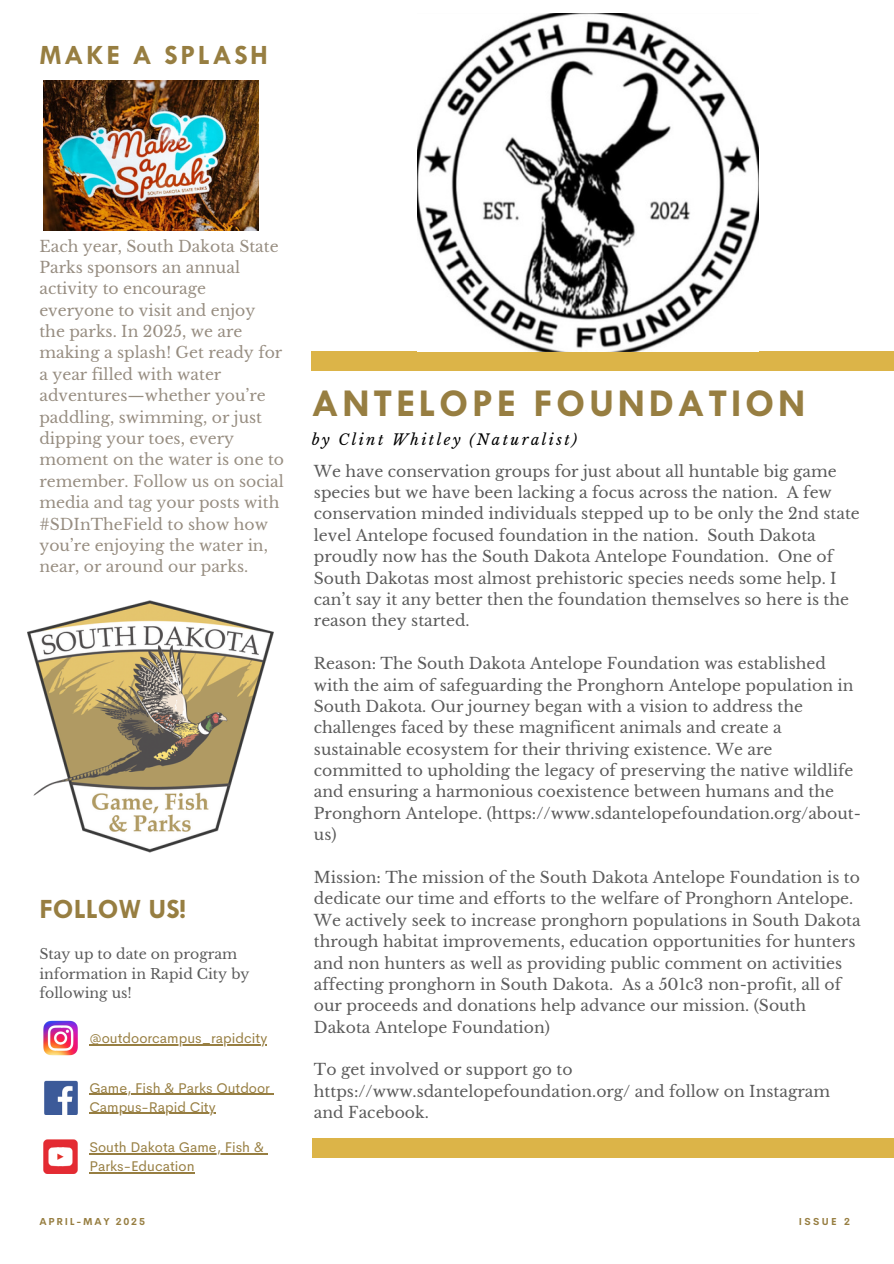
<style>
.page{position:relative;width:894px;height:1264px;background:#fff}
.page>*{position:absolute;margin:0;border:0;box-sizing:border-box;transform-origin:0 0}
.t1{font:700 39.75px "Tw Cen MT Std";letter-spacing:.09em;color:#977e41}
.t2{font:700 28.2px "Tw Cen MT Std";letter-spacing:.09em;color:#977e41}
.t3{font:700 28.2px "Tw Cen MT Std";color:#977e41}
.t4{font:15.6px/21.3px "Libre Baskerville";color:#000}
.t5{font:15.6px/21.3px "Libre Baskerville";color:#5e4f3c}
.t6{font:italic 14.85px "Libre Baskerville";letter-spacing:.16em;color:#000}
.t7{font:14.1px/19.2px "Cerebri Sans";color:#977e41}
.t8{font:14.1px/19.2px "Libre Baskerville";color:#000}
.t9{font:700 9.9px "Cerebri Sans";letter-spacing:.18em;color:#977e41}
</style>
<div class="page">
<img style="left:27px;top:601px;width:246px;height:252px">
<div style="left:311px;top:1138px;width:582px;height:19px;background:#dcb448"></div>
<div style="left:311px;top:352px;width:582px;height:19px;background:#dcb448"></div>
<img style="left:44px;top:1080px;width:34px;height:34px">
<img style="left:43px;top:1139px;width:35px;height:34px">
<img style="left:43px;top:1020px;width:35px;height:35px">
<img style="left:43px;top:80px;width:215px;height:150px">
<img style="left:417px;top:14px;width:341px;height:337px">
<hr style="left:89px;top:1093px;width:181px;height:1px;background:#977e41">
<hr style="left:89px;top:1112px;width:126px;height:1px;background:#977e41">
<hr style="left:89px;top:1044px;width:178px;height:1px;background:#977e41">
<hr style="left:89px;top:1152px;width:175px;height:2px;background:#977e41">
<hr style="left:89px;top:1172px;width:105px;height:1px;background:#977e41">
<p class="t2" style="left:39px;top:46px;width:230px">MAKE A SPLASH</p>
<p class="t5" style="left:39px;top:235px;width:246px">Each year, South Dakota State<br>Parks sponsors an annual activity to encourage everyone to visit and enjoy the parks. In 2025, we are making a splash! Get ready for a year filled with water adventures—whether you’re paddling, swimming, or just dipping your toes, every moment on the water is one to remember. Follow us on social media and tag your posts with #SDInTheField to show how you’re enjoying the water in, near, or around our parks.</p>
<h3 class="t3" style="left:39px;top:899px;width:148px">FOLLOW US!</h3>
<p class="t8" style="left:39px;top:944px;width:211px">Stay up to date on program information in Rapid City by following us!</p>
<p class="t7" style="left:89px;top:1028px;width:179px">@outdoorcampus_rapidcity</p>
<p class="t7" style="left:89px;top:1077px;width:182px">Game, Fish &amp; Parks Outdoor</p>
<p class="t7" style="left:89px;top:1097px;width:128px">Campus-Rapid City</p>
<h3 class="t7" style="left:89px;top:1137px;width:176px">South Dakota Game, Fish &amp;<br>Parks-Education</h3>
<p class="t9" style="left:39px;top:1214px;width:107px">APRIL-MAY 2025</p>
<h2 class="t1" style="left:311px;top:390px;width:495px">ANTELOPE FOUNDATION</h2>
<h3 class="t6" style="left:311px;top:430px;width:267px">by Clint Whitley (Naturalist)</h3>
<p class="t4" style="left:314px;top:460px;width:547px">We have conservation groups for just about all huntable big game species but we have been lacking a focus across the nation. A few conservation minded individuals stepped up to be only the 2nd state level Antelope focused foundation in the nation. South Dakota proudly now has the South Dakota Antelope Foundation. One of South Dakotas most almost prehistoric species needs some help. I can’t say it any better then the foundation themselves so here is the reason they started.</p>
<p class="t4" style="left:314px;top:653px;width:548px">Reason: The South Dakota Antelope Foundation was established with the aim of safeguarding the Pronghorn Antelope population in South Dakota. Our journey began with a vision to address the challenges faced by these magnificent animals and create a sustainable ecosystem for their thriving existence. We are committed to upholding the legacy of preserving the native wildlife and ensuring a harmonious coexistence between humans and the Pronghorn Antelope. (https://www.sdantelopefoundation.org/about&shy;us)</p>
<p class="t4" style="left:314px;top:866px;width:548px">Mission: The mission of the South Dakota Antelope Foundation is to dedicate our time and efforts to the welfare of Pronghorn Antelope.<br>We actively seek to increase pronghorn populations in South Dakota through habitat improvements, education opportunities for hunters and non hunters as well as providing public comment on activities affecting pronghorn in South Dakota. As a 501c3 non-profit, all of our proceeds and donations help advance our mission. (South Dakota Antelope Foundation)</p>
<p class="t4" style="left:314px;top:1059px;width:517px">To get involved or support go to https://www.sdantelopefoundation.org/ and follow on Instagram and Facebook.</p>
<h2 class="t9" style="left:798px;top:1214px;width:53px">ISSUE 2</h2>
</div>
